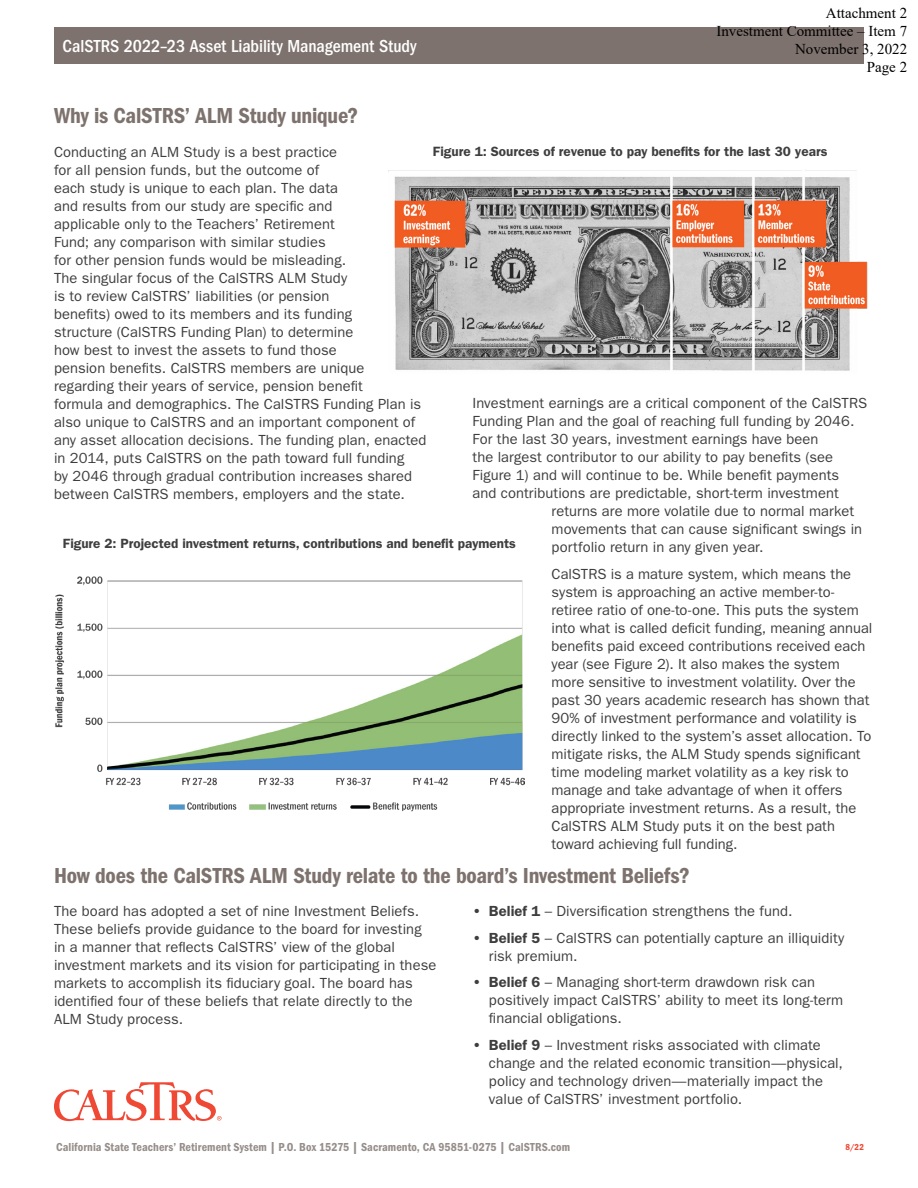
<style>
.page{position:relative;width:918px;height:1188px;background:#fff}
.page>*{position:absolute;margin:0;border:0;box-sizing:border-box;transform-origin:0 0}
.t1{font:22.5px "ITC Franklin Gothic Std Dm Cd";letter-spacing:-.01em;color:#7d726d}
.t2{font:500 condensed 18px "ITC Franklin Gothic Std";color:#fff}
.t3{font:15px/18px "Times New Roman";color:#000;text-align:right}
.t4{font:14.7px/18px "ITC Franklin Gothic Std";letter-spacing:.005em;color:#3e3e3f}
.t5{font:600 13.5px "ITC Franklin Gothic Std";color:#3e3e3f}
.t6{font:12px "ITC Franklin Gothic Std Dm Cd";letter-spacing:.005em;color:#968e8a}
.t7{font:9px "ITC Franklin Gothic Std Dm Cd";color:#ef4835}
.s1{font-weight:600}
</style>
<div class="page">
<div style="left:54px;top:27px;width:810px;height:37px;background:#7d726d"></div>
<svg style="left:54px;top:1082px;width:168px;height:39px"></svg>
<img style="left:388px;top:170px;width:480px;height:201px">
<img style="left:55px;top:576px;width:470px;height:235px">
<p class="t2" style="left:63px;top:35px;width:356px">CalSTRS 2022–23 Asset Liability Management Study</p>
<h2 class="t1" style="left:54px;top:103px;width:306px">Why is CalSTRS’ ALM Study unique?</h2>
<p class="t3" style="left:716px;top:4px;width:192px">Attachment 2<br>Investment Committee – Item 7<br>November 3, 2022<br>Page 2</p>
<h3 class="t5" style="left:433px;top:143px;width:396px">Figure 1: Sources of revenue to pay benefits for the last 30 years</h3>
<p class="t4" style="left:54px;top:143px;width:374px">Conducting an ALM Study is a best practice<br>for all pension funds, but the outcome of<br>each study is unique to each plan. The data<br>and results from our study are specific and<br>applicable only to the Teachers’ Retirement<br>Fund; any comparison with similar studies<br>for other pension funds would be misleading.<br>The singular focus of the CalSTRS ALM Study<br>is to review CalSTRS’ liabilities (or pension<br>benefits) owed to its members and its funding<br>structure (CalSTRS Funding Plan) to determine<br>how best to invest the assets to fund those<br>pension benefits. CalSTRS members are unique regarding their years of service, pension benefit<br>formula and demographics. The CalSTRS Funding Plan is also unique to CalSTRS and an important component of any asset allocation decisions. The funding plan, enacted in 2014, puts CalSTRS on the path toward full funding<br>by 2046 through gradual contribution increases shared between CalSTRS members, employers and the state.</p>
<p class="t4" style="left:472px;top:394px;width:396px">Investment earnings are a critical component of the CalSTRS Funding Plan and the goal of reaching full funding by 2046.<br>For the last 30 years, investment earnings have been<br>the largest contributor to our ability to pay benefits (see Figure 1) and will continue to be. While benefit payments<br>and contributions are predictable, short-term investment</p>
<p class="t4" style="left:552px;top:502px;width:312px">returns are more volatile due to normal market movements that can cause significant swings in portfolio return in any given year.</p>
<p class="t4" style="left:552px;top:565px;width:322px">CalSTRS is a mature system, which means the system is approaching an active member-to&shy;retiree ratio of one-to-one. This puts the system into what is called deficit funding, meaning annual benefits paid exceed contributions received each year (see Figure 2). It also makes the system more sensitive to investment volatility. Over the past 30 years academic research has shown that 90% of investment performance and volatility is directly linked to the system’s asset allocation. To mitigate risks, the ALM Study spends significant time modeling market volatility as a key risk to manage and take advantage of when it offers appropriate investment returns. As a result, the CalSTRS ALM Study puts it on the best path toward achieving full funding.</p>
<p class="t5" style="left:63px;top:535px;width:455px">Figure 2: Projected investment returns, contributions and benefit payments</p>
<h2 class="t1" style="left:54px;top:863px;width:637px">How does the CalSTRS ALM Study relate to the board’s Investment Beliefs?</h2>
<p class="t4" style="left:472px;top:902px;width:322px"><span class="s1">• Belief 1</span> – Diversification strengthens the fund.</p>
<p class="t4" style="left:489px;top:929px;width:357px;text-indent:-16px"><span class="s1">• Belief 5</span> – CalSTRS can potentially capture an illiquidity risk premium.</p>
<p class="t4" style="left:489px;top:973px;width:356px;text-indent:-16px"><span class="s1">• Belief 6</span> – Managing short-term drawdown risk can positively impact CalSTRS’ ability to meet its long-term financial obligations.</p>
<p class="t4" style="left:489px;top:1036px;width:356px;text-indent:-16px"><span class="s1">• Belief 9</span> – Investment risks associated with climate change and the related economic transition—physical, policy and technology driven—materially impact the value of CalSTRS’ investment portfolio.</p>
<p class="t4" style="left:54px;top:902px;width:384px">The board has adopted a set of nine Investment Beliefs.<br>These beliefs provide guidance to the board for investing in a manner that reflects CalSTRS’ view of the global investment markets and its vision for participating in these markets to accomplish its fiduciary goal. The board has identified four of these beliefs that relate directly to the ALM Study process.</p>
<p class="t6" style="left:56px;top:1140px;width:516px">California State Teachers’ Retirement System | P.O. Box 15275 | Sacramento, CA 95851-0275 | CalSTRS.com</p>
<p class="t7" style="left:846px;top:1142px;width:20px">8/22</p>
</div>
